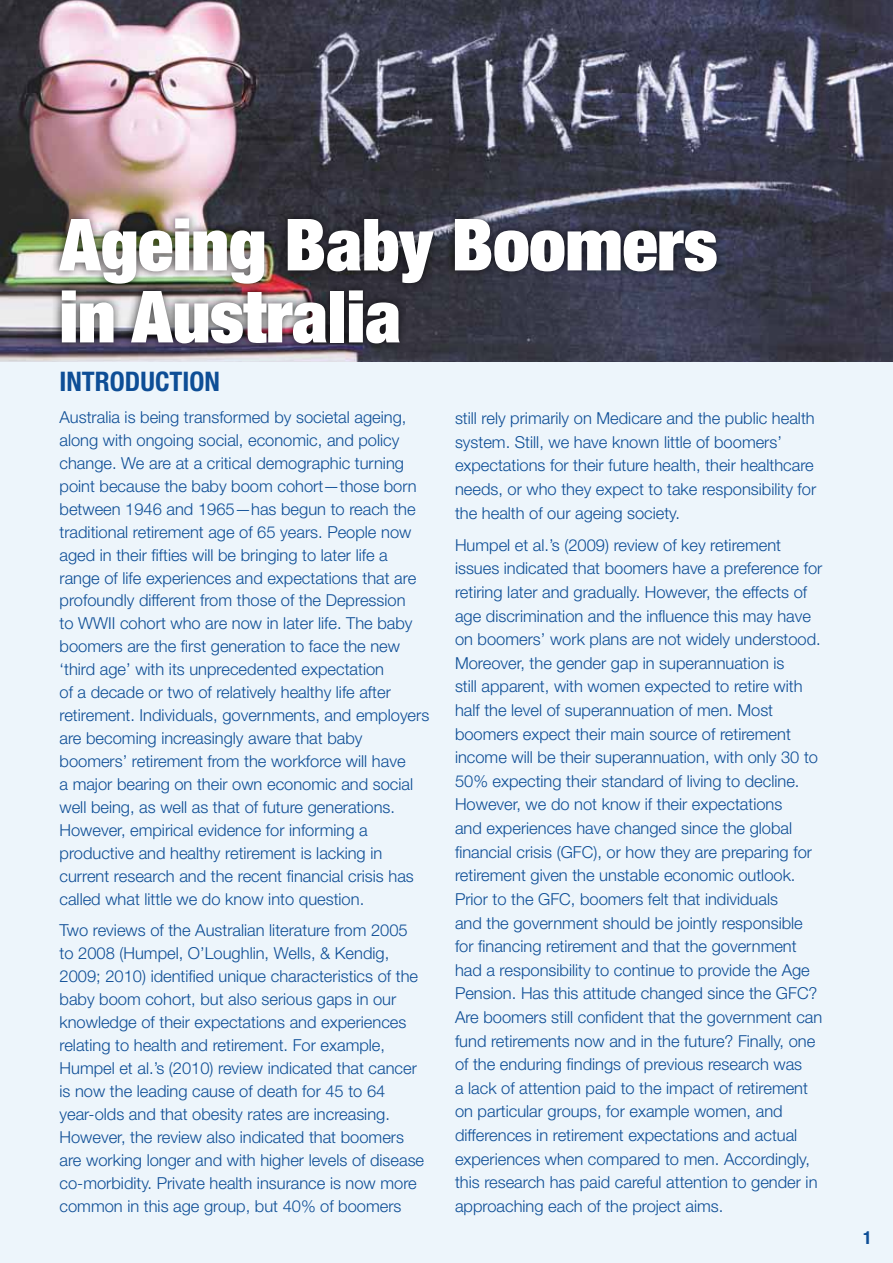
<style>
.page{position:relative;width:893px;height:1263px;background:#fff}
.page>*{position:absolute;margin:0;border:0;box-sizing:border-box;transform-origin:0 0}
.t1{font:900 condensed 72px/72px "Helvetica Neue LT Std";color:#fff}
.t2{font:700 condensed 27px "Helvetica Neue LT Std";color:#0e4e96}
.t3{font:700 condensed 18px "Helvetica Neue LT Std";color:#0e4e96}
.t4{font:300 16.5px/23px "Helvetica Neue LT Std";color:#0e4e96}
</style>
<div class="page">
<div style="left:0;top:361px;width:893px;height:902px;background:#edf5fb"></div>
<img style="left:0;top:0;width:893px;height:361px">
<div style="left:50px;top:209px;width:676px;height:143px;background:#000;opacity:.75"></div>
<h1 class="t1" style="left:60px;top:207px;width:659px">Ageing Baby Boomers in Australia</h1>
<h2 class="t2" style="left:60px;top:365px;width:162px">INTRODUCTION</h2>
<p class="t4" style="left:60px;top:405px;width:371px">Australia is being transformed by societal ageing, along with ongoing social, economic, and policy change. We are at a critical demographic turning point because the baby boom cohort—those born between 1946 and 1965—has begun to reach the traditional retirement age of 65 years. People now aged in their fifties will be bringing to later life a range of life experiences and expectations that are profoundly different from those of the Depression<br>to WWII cohort who are now in later life. The baby boomers are the first generation to face the new ‘third age’ with its unprecedented expectation<br>of a decade or two of relatively healthy life after retirement. Individuals, governments, and employers are becoming increasingly aware that baby boomers’ retirement from the workforce will have<br>a major bearing on their own economic and social well being, as well as that of future generations.<br>However, empirical evidence for informing a productive and healthy retirement is lacking in current research and the recent financial crisis has called what little we do know into question.</p>
<p class="t4" style="left:60px;top:919px;width:366px">Two reviews of the Australian literature from 2005 to 2008 (Humpel, O’Loughlin, Wells, &amp; Kendig, 2009; 2010) identified unique characteristics of the baby boom cohort, but also serious gaps in our knowledge of their expectations and experiences relating to health and retirement. For example, Humpel et al.’s (2010) review indicated that cancer is now the leading cause of death for 45 to 64 year-olds and that obesity rates are increasing.<br>However, the review also indicated that boomers are working longer and with higher levels of disease co-morbidity. Private health insurance is now more common in this age group, but 40% of boomers</p>
<p class="t4" style="left:455px;top:406px;width:363px;line-height:23.5px">still rely primarily on Medicare and the public health system. Still, we have known little of boomers’ expectations for their future health, their healthcare needs, or who they expect to take responsibility for the health of our ageing society.</p>
<p class="t4" style="left:455px;top:533px;width:369px;line-height:23.5px">Humpel et al.’s (2009) review of key retirement issues indicated that boomers have a preference for retiring later and gradually. However, the effects of age discrimination and the influence this may have on boomers’ work plans are not widely understood.<br>Moreover, the gender gap in superannuation is<br>still apparent, with women expected to retire with half the level of superannuation of men. Most boomers expect their main source of retirement income will be their superannuation, with only 30 to 50% expecting their standard of living to decline.<br>However, we do not know if their expectations<br>and experiences have changed since the global financial crisis (GFC), or how they are preparing for retirement given the unstable economic outlook.<br>Prior to the GFC, boomers felt that individuals<br>and the government should be jointly responsible for financing retirement and that the government had a responsibility to continue to provide the Age Pension. Has this attitude changed since the GFC?<br>Are boomers still confident that the government can fund retirements now and in the future? Finally, one of the enduring findings of previous research was<br>a lack of attention paid to the impact of retirement on particular groups, for example women, and differences in retirement expectations and actual experiences when compared to men. Accordingly, this research has paid careful attention to gender in approaching each of the project aims.</p>
<p class="t3" style="left:863px;top:1226px;width:10px">1</p>
</div>
